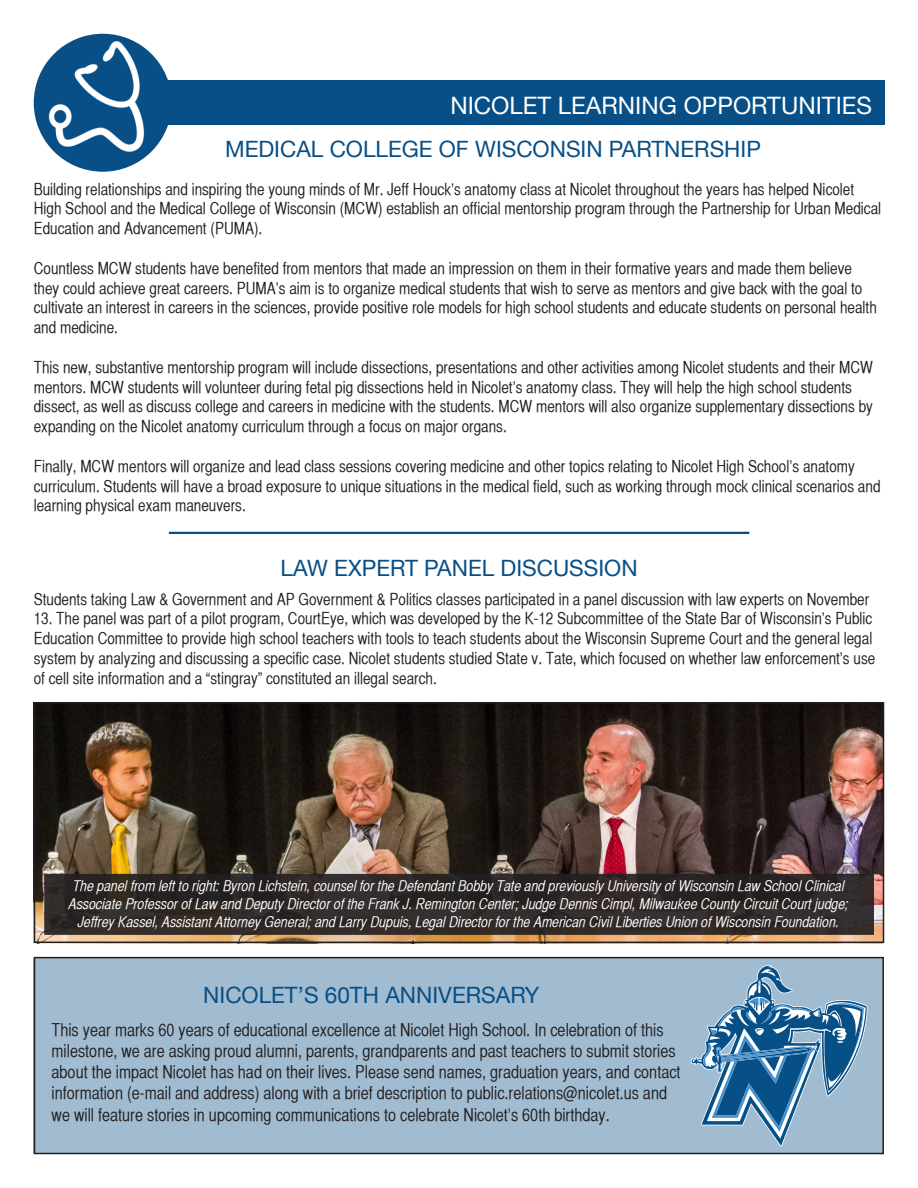
<style>
.page{position:relative;width:918px;height:1188px;background:#fff}
.page>*{position:absolute;margin:0;border:0;box-sizing:border-box;transform-origin:0 0}
.t1{font:24px "Helvetica Neue";color:#fff}
.t2{font:22.5px "Helvetica Neue";color:#074f86}
.t3{font:17.7px/21.1px "Helvetica CY Plain";color:#231f20}
.t4{font:16.5px/19.8px "Helvetica CY Plain";color:#231f20}
.t5{font:15px/18px "Helvetica CY Oblique";color:#fff;text-align:center}
</style>
<div class="page">
<div style="left:149px;top:81px;width:735px;height:44px;background:#074f86"></div>
<div style="left:34px;top:34px;width:138px;height:138px;background:#074f86;border-radius:50%"></div>
<div style="left:34px;top:958px;width:849px;height:196px;background:#a1bcd1"></div>
<img style="left:37px;top:705px;width:844px;height:235px">
<div style="left:34px;top:702px;width:850px;height:241px;border:2px solid #231f20"></div>
<div style="left:45px;top:875px;width:828px;height:59px;background:linear-gradient(to right,#2e2825,#2e2828)"></div>
<div style="left:44px;top:874px;width:830px;height:61px;border:2px solid #231f20"></div>
<img style="left:33px;top:40px;width:112px;height:113px">
<hr style="left:169px;top:532px;width:580px;height:2px;background:#074f86">
<div style="left:34px;top:957px;width:850px;height:197px;border:2px solid #231f20"></div>
<svg style="left:691px;top:965px;width:176px;height:181px"></svg>
<p class="t1" style="left:450px;top:88px;width:423px">NICOLET LEARNING OPPORTUNITIES</p>
<p class="t2" style="left:225px;top:133px;width:537px">MEDICAL COLLEGE OF WISCONSIN PARTNERSHIP</p>
<p class="t4" style="left:34px;top:179px;width:849px">Building relationships and inspiring the young minds of Mr. Jeff Houck’s anatomy class at Nicolet throughout the years has helped Nicolet<br>High School and the Medical College of Wisconsin (MCW) establish an official mentorship program through the Partnership for Urban Medical<br>Education and Advancement (PUMA).</p>
<p class="t4" style="left:34px;top:258px;width:845px">Countless MCW students have benefited from mentors that made an impression on them in their formative years and made them believe they could achieve great careers. PUMA’s aim is to organize medical students that wish to serve as mentors and give back with the goal to cultivate an interest in careers in the sciences, provide positive role models for high school students and educate students on personal health and medicine.</p>
<p class="t4" style="left:34px;top:357px;width:841px">This new, substantive mentorship program will include dissections, presentations and other activities among Nicolet students and their MCW mentors. MCW students will volunteer during fetal pig dissections held in Nicolet’s anatomy class. They will help the high school students dissect, as well as discuss college and careers in medicine with the students. MCW mentors will also organize supplementary dissections by expanding on the Nicolet anatomy curriculum through a focus on major organs.</p>
<p class="t4" style="left:34px;top:456px;width:848px">Finally, MCW mentors will organize and lead class sessions covering medicine and other topics relating to Nicolet High School’s anatomy curriculum. Students will have a broad exposure to unique situations in the medical field, such as working through mock clinical scenarios and learning physical exam maneuvers.</p>
<p class="t2" style="left:281px;top:552px;width:358px">LAW EXPERT PANEL DISCUSSION</p>
<p class="t4" style="left:34px;top:589px;width:837px">Students taking Law &amp; Government and AP Government &amp; Politics classes participated in a panel discussion with law experts on November</p>
<p class="t4" style="left:34px;top:609px;width:843px">13. The panel was part of a pilot program, CourtEye, which was developed by the K-12 Subcommittee of the State Bar of Wisconsin’s Public Education Committee to provide high school teachers with tools to teach students about the Wisconsin Supreme Court and the general legal system by analyzing and discussing a specific case. Nicolet students studied State v. Tate, which focused on whether law enforcement’s use of cell site information and a “stingray” constituted an illegal search.</p>
<p class="t5" style="left:69px;top:876px;width:782px">The panel from left to right: Byron Lichstein, counsel for the Defendant Bobby Tate and previously University of Wisconsin Law School Clinical<br>Associate Professor of Law and Deputy Director of the Frank J. Remington Center; Judge Dennis Cimpl, Milwaukee County Circuit Court judge;<br>Jeffrey Kassel, Assistant Attorney General; and Larry Dupuis, Legal Director for the American Civil Liberties Union of Wisconsin Foundation.</p>
<p class="t2" style="left:203px;top:979px;width:338px">NICOLET’S 60TH ANNIVERSARY</p>
<p class="t3" style="left:52px;top:1019px;width:631px">This year marks 60 years of educational excellence at Nicolet High School. In celebration of this milestone, we are asking proud alumni, parents, grandparents and past teachers to submit stories about the impact Nicolet has had on their lives. Please send names, graduation years, and contact information (e-mail and address) along with a brief description to public.relations@nicolet.us and we will feature stories in upcoming communications to celebrate Nicolet’s 60th birthday.</p>
</div>
